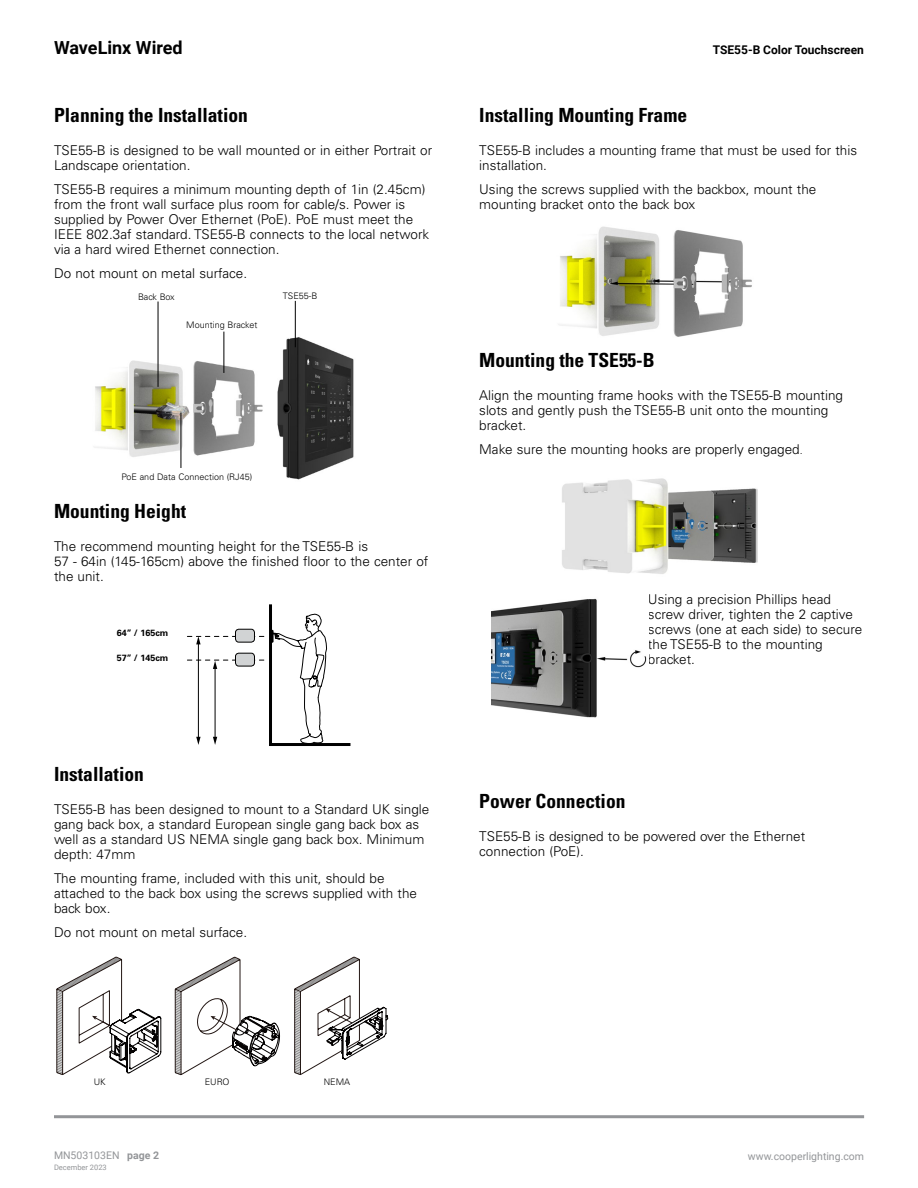
<style>
.page{position:relative;width:918px;height:1188px;background:#fff}
.page>*{position:absolute;margin:0;border:0;box-sizing:border-box;transform-origin:0 0}
.t1{font:700 condensed 19.5px "Univers LT Std";color:#000}
.t2{font:700 18px "Roboto";color:#000}
.t3{font:300 13.5px/15px "Univers LT Std";color:#000}
.t4{font:700 12px "Roboto";color:#000}
.t5{font:10.5px "Roboto";color:#939598}
.t6{font:300 9px "Univers LT Std";color:#000}
.t7{font:700 9px "Univers LT Std";color:#000}
.t8{font:7.5px "Roboto";color:#939598}
.s1{font-size:10.5px}
.s2{font-weight:700}
</style>
<div class="page">
<img style="left:94px;top:320px;width:260px;height:160px">
<hr style="left:158px;top:302px;width:1px;height:85px;background:#000">
<hr style="left:224px;top:332px;width:1px;height:41px;background:#000">
<hr style="left:295px;top:301px;width:1px;height:46px;background:#000">
<hr style="left:181px;top:413px;width:1px;height:55px;background:#000">
<svg style="left:187px;top:604px;width:164px;height:142px"></svg>
<svg style="left:175px;top:957px;width:105px;height:118px"></svg>
<svg style="left:56px;top:957px;width:105px;height:118px"></svg>
<svg style="left:294px;top:957px;width:94px;height:118px"></svg>
<img style="left:558px;top:226px;width:194px;height:111px">
<img style="left:562px;top:478px;width:196px;height:96px">
<img style="left:492px;top:598px;width:155px;height:120px">
<hr style="left:54px;top:1115px;width:810px;height:3px;background:#939598">
<h2 class="t2" style="left:54px;top:35px;width:130px">WaveLinx Wired</h2>
<p class="t4" style="left:713px;top:41px;width:153px">TSE55-B Color Touchscreen</p>
<h1 class="t1" style="left:54px;top:103px;width:195px">Planning the Installation</h1>
<p class="t3" style="left:54px;top:143px;width:380px">TSE55-B is designed to be wall mounted or in either Portrait or<br>Landscape orientation.</p>
<p class="t3" style="left:54px;top:182px;width:377px">TSE55-B requires a minimum mounting depth of 1in (2.45cm) from the front wall surface plus room for cable/s. Power is supplied by Power Over Ethernet (PoE). PoE must meet the IEEE 802.3af standard. TSE55-B connects to the local network via a hard wired Ethernet connection.</p>
<p class="t3" style="left:54px;top:266px;width:195px">Do not mount on metal surface.</p>
<p class="t6" style="left:138px;top:291px;width:38px">Back Box</p>
<p class="t6" style="left:283px;top:291px;width:36px">TSE55-B</p>
<p class="t6" style="left:186px;top:319px;width:73px">Mounting Bracket</p>
<p class="t6" style="left:122px;top:471px;width:132px">PoE and Data Connection (RJ45)</p>
<h1 class="t1" style="left:54px;top:499px;width:134px">Mounting Height</h1>
<p class="t3" style="left:54px;top:539px;width:376px">The recommend mounting height for the TSE55-B is<br>57 - 64in (145-165cm) above the finished floor to the center of the unit.</p>
<p class="t7" style="left:117px;top:627px;width:53px">64” / 165cm</p>
<p class="t7" style="left:117px;top:653px;width:53px">57” / 145cm</p>
<h1 class="t1" style="left:54px;top:762px;width:91px">Installation</h1>
<p class="t3" style="left:54px;top:801px;width:377px">TSE55-B has been designed to mount to a Standard UK single gang back box, a standard European single gang back box as well as a standard US NEMA single gang back box. Minimum depth: 47mm</p>
<p class="t3" style="left:54px;top:870px;width:365px">The mounting frame, included with this unit, should be attached to the back box using the screws supplied with the back box.</p>
<p class="t3" style="left:54px;top:924px;width:195px">Do not mount on metal surface.</p>
<h1 class="t1" style="left:479px;top:103px;width:209px">Installing Mounting Frame</h1>
<p class="t3" style="left:479px;top:143px;width:379px">TSE55-B includes a mounting frame that must be used for this installation.</p>
<p class="t3" style="left:479px;top:182px;width:339px">Using the screws supplied with the backbox, mount the mounting bracket onto the back box</p>
<h1 class="t1" style="left:479px;top:348px;width:177px">Mounting the TSE55-B</h1>
<p class="t3" style="left:479px;top:387px;width:365px">Align the mounting frame hooks with the TSE55-B mounting slots and gently push the TSE55-B unit onto the mounting bracket.</p>
<p class="t3" style="left:479px;top:441px;width:325px">Make sure the mounting hooks are properly engaged<span class="s1">.</span></p>
<p class="t3" style="left:648px;top:591px;width:216px">Using a precision Phillips head screw driver, tighten the 2 captive screws (one at each side) to secure the TSE55-B to the mounting bracket.</p>
<h1 class="t1" style="left:479px;top:789px;width:148px">Power Connection</h1>
<p class="t3" style="left:479px;top:828px;width:328px">TSE55-B is designed to be powered over the Ethernet connection (PoE).</p>
<p class="t6" style="left:94px;top:1076px;width:13px">UK</p>
<p class="t6" style="left:205px;top:1076px;width:26px">EURO</p>
<p class="t6" style="left:324px;top:1076px;width:28px">NEMA</p>
<p class="t5" style="left:54px;top:1148px;width:107px">MN503103EN <span class="s2">page 2</span></p>
<p class="t8" style="left:54px;top:1162px;width:54px">December 2023</p>
<p class="t5" style="left:748px;top:1148px;width:118px">www.cooperlighting.com</p>
</div>
